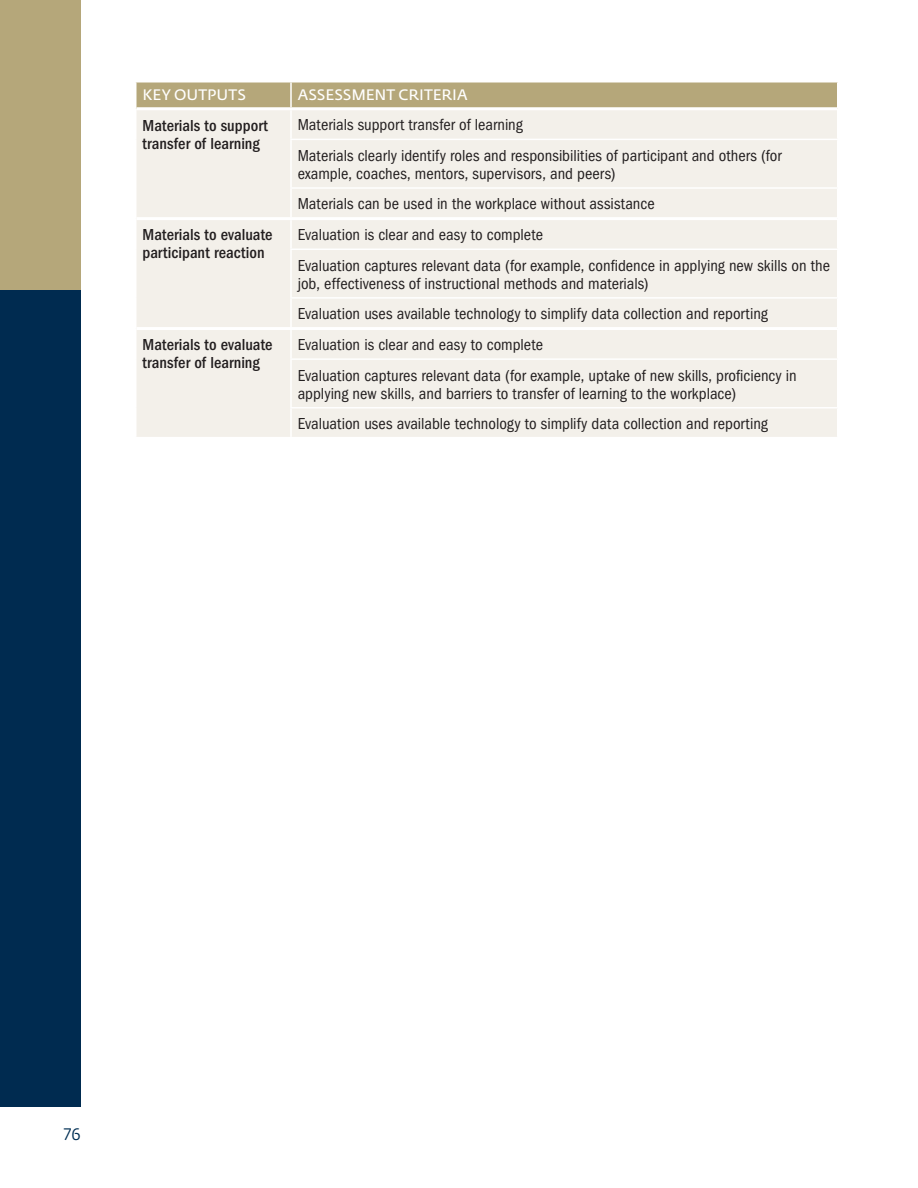
<style>
.page{position:relative;width:918px;height:1188px;background:#fff}
.page>*{position:absolute;margin:0;border:0;box-sizing:border-box;transform-origin:0 0}
.t1{font:condensed 16.5px/30.6px "Franklin Gothic LT";color:#231f20}
.t2{font:500 condensed 16.5px/18px "Franklin Gothic LT";letter-spacing:.005em;color:#231f20}
.t3{font:16.5px "Fedra Sans Std";color:#002f54}
.t4{font:15px "Fedra Sans";color:#fff}
</style>
<div class="page">
<div style="left:0;top:0;width:81px;height:1107px;background:#002b50"></div>
<div style="left:0;top:0;width:81px;height:290px;background:#b5a77a"></div>
<div style="left:136px;top:110px;width:701px;height:327px;background:#f3f0ea"></div>
<div style="left:136px;top:82px;width:702px;height:27px;background:#b5a77a"></div>
<hr style="left:290px;top:110px;width:2px;height:29px;background:#fff">
<hr style="left:290px;top:139px;width:548px;height:1px;background:#fff">
<hr style="left:290px;top:140px;width:2px;height:47px;background:#fff">
<hr style="left:290px;top:187px;width:548px;height:2px;background:#fff">
<hr style="left:290px;top:189px;width:2px;height:28px;background:#fff">
<hr style="left:290px;top:220px;width:2px;height:29px;background:#fff">
<hr style="left:290px;top:249px;width:548px;height:1px;background:#fff">
<hr style="left:290px;top:250px;width:2px;height:47px;background:#fff">
<hr style="left:290px;top:297px;width:548px;height:2px;background:#fff">
<hr style="left:290px;top:299px;width:2px;height:28px;background:#fff">
<hr style="left:290px;top:330px;width:2px;height:28px;background:#fff">
<hr style="left:290px;top:358px;width:548px;height:2px;background:#fff">
<hr style="left:290px;top:360px;width:2px;height:47px;background:#fff">
<hr style="left:290px;top:407px;width:548px;height:2px;background:#fff">
<hr style="left:290px;top:409px;width:2px;height:28px;background:#fff">
<hr style="left:136px;top:107px;width:155px;height:3px;background:#fff">
<hr style="left:136px;top:217px;width:155px;height:3px;background:#fff">
<hr style="left:136px;top:327px;width:155px;height:3px;background:#fff">
<hr style="left:291px;top:107px;width:546px;height:3px;background:#fff">
<hr style="left:291px;top:217px;width:546px;height:3px;background:#fff">
<hr style="left:291px;top:327px;width:546px;height:3px;background:#fff">
<p class="t4" style="left:142px;top:86px;width:105px">KEY OUTPUTS</p>
<p class="t4" style="left:298px;top:86px;width:171px">ASSESSMENT CRITERIA</p>
<p class="t2" style="left:142px;top:116px;width:127px">Materials to support transfer of learning</p>
<p class="t1" style="left:298px;top:110px;width:486px">Materials support transfer of learning<br>Materials clearly identify roles and responsibilities of participant and others (for</p>
<p class="t1" style="left:298px;top:158px;width:358px">example, coaches, mentors, supervisors, and peers)<br>Materials can be used in the workplace without assistance</p>
<p class="t2" style="left:142px;top:226px;width:132px">Materials to evaluate participant reaction</p>
<p class="t1" style="left:298px;top:220px;width:534px">Evaluation is clear and easy to complete<br>Evaluation captures relevant data (for example, confidence in applying new skills on the</p>
<p class="t1" style="left:298px;top:268px;width:472px">job, effectiveness of instructional methods and materials)<br>Evaluation uses available technology to simplify data collection and reporting</p>
<p class="t2" style="left:142px;top:336px;width:132px">Materials to evaluate transfer of learning</p>
<p class="t1" style="left:298px;top:329px;width:500px">Evaluation is clear and easy to complete<br>Evaluation captures relevant data (for example, uptake of new skills, proficiency in</p>
<p class="t1" style="left:298px;top:378px;width:472px">applying new skills, and barriers to transfer of learning to the workplace)<br>Evaluation uses available technology to simplify data collection and reporting</p>
<p class="t3" style="left:64px;top:1124px;width:19px">76</p>
</div>
